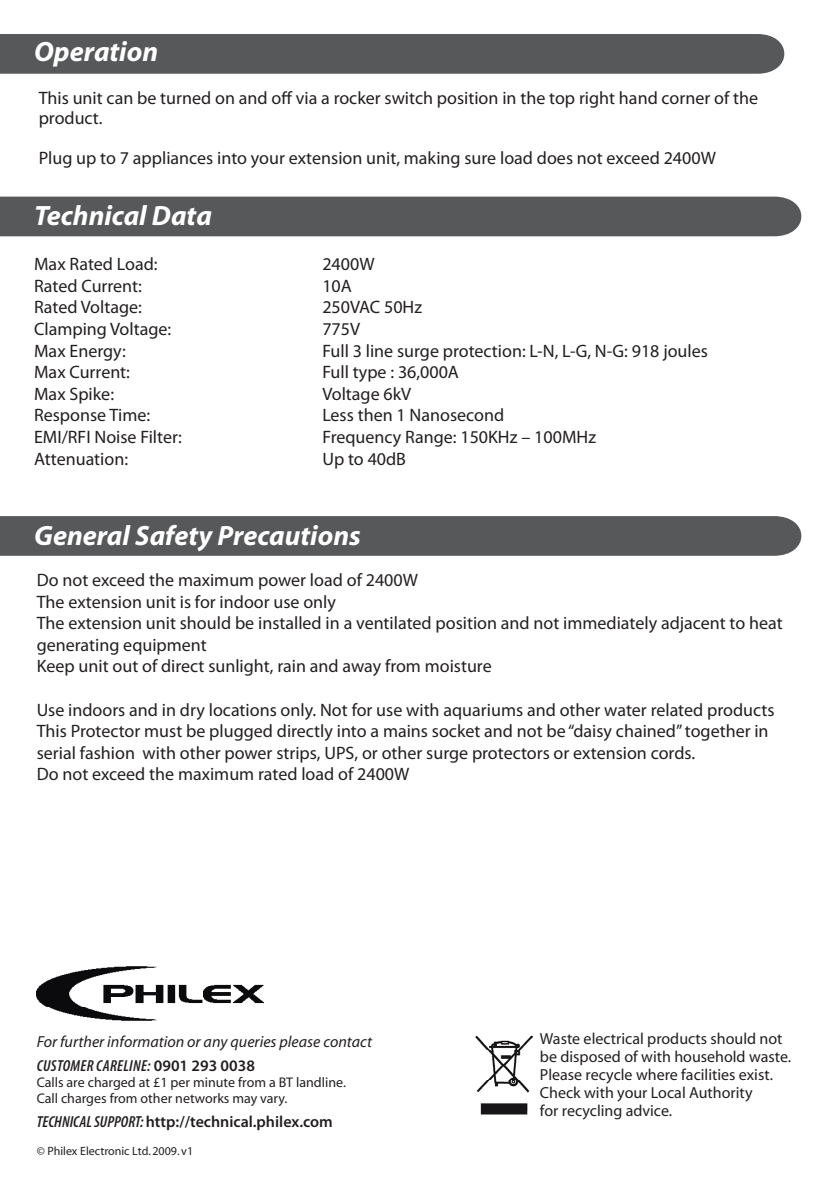
<style>
.page{position:relative;width:840px;height:1191px;background:#fff}
.page>*{position:absolute;margin:0;border:0;box-sizing:border-box;transform-origin:0 0}
.t1{font:italic 700 28px "Myriad";color:#fff}
.t2{font:18px/21.6px "Myriad Pro";color:#231f20}
.t3{font:16px/18px "Myriad";color:#231f20}
.t4{font:italic 16px "Myriad";color:#231f20}
.t5{font:600 16px "Myriad Pro";color:#231f20}
.t6{font:italic 600 condensed 16px "Myriad Pro";letter-spacing:.02em;color:#231f20}
.t7{font:14px/16px "Myriad";color:#231f20}
.t8{font:12px "Myriad";color:#231f20}
.s1{font-style:normal;font-stretch:normal}
.s2{font-style:italic;font-stretch:condensed}
</style>
<div class="page">
<img style="left:475px;top:1035px;width:57px;height:79px">
<div style="left:0;top:34px;width:785px;height:40px;background:#57585a"></div>
<div style="left:0;top:196px;width:802px;height:41px;background:#57585a"></div>
<img style="left:37px;top:966px;width:226px;height:55px">
<div style="left:0;top:516px;width:802px;height:40px;background:#57585a"></div>
<h1 class="t1" style="left:34px;top:37px;width:125px">Operation</h1>
<p class="t2" style="left:39px;top:88px;width:720px;line-height:20px">This unit can be turned on and off via a rocker switch position in the top right hand corner of the product.</p>
<p class="t2" style="left:39px;top:147px;width:678px">Plug up to 7 appliances into your extension unit, making sure load does not exceed 2400W</p>
<h1 class="t1" style="left:34px;top:201px;width:179px">Technical Data</h1>
<p class="t2" style="left:34px;top:253px;width:125px">Max Rated Load:</p>
<p class="t2" style="left:322px;top:253px;width:54px">2400W</p>
<p class="t2" style="left:34px;top:275px;width:109px">Rated Current:</p>
<p class="t2" style="left:322px;top:275px;width:31px">10A</p>
<p class="t2" style="left:34px;top:296px;width:109px">Rated Voltage:</p>
<p class="t2" style="left:322px;top:296px;width:101px">250VAC 50Hz</p>
<p class="t2" style="left:34px;top:318px;width:139px">Clamping Voltage:</p>
<p class="t2" style="left:322px;top:318px;width:39px">775V</p>
<p class="t2" style="left:34px;top:339px;width:93px">Max Energy:</p>
<p class="t2" style="left:322px;top:339px;width:387px">Full 3 line surge protection: L-N, L-G, N-G: 918 joules</p>
<p class="t2" style="left:34px;top:361px;width:97px">Max Current:</p>
<p class="t2" style="left:322px;top:361px;width:138px">Full type : 36,000A</p>
<p class="t2" style="left:34px;top:383px;width:81px">Max Spike:</p>
<p class="t2" style="left:322px;top:383px;width:90px">Voltage 6kV</p>
<p class="t2" style="left:34px;top:404px;width:117px">Response Time:</p>
<p class="t2" style="left:322px;top:404px;width:183px">Less then 1 Nanosecond</p>
<p class="t2" style="left:34px;top:426px;width:149px">EMI/RFI Noise Filter:</p>
<p class="t2" style="left:322px;top:426px;width:275px">Frequency Range: 150KHz – 100MHz</p>
<p class="t2" style="left:34px;top:447px;width:95px">Attenuation:</p>
<p class="t2" style="left:322px;top:447px;width:85px">Up to 40dB</p>
<h1 class="t1" style="left:34px;top:521px;width:328px">General Safety Precautions</h1>
<p class="t2" style="left:37px;top:569px;width:747px">Do not exceed the maximum power load of 2400W<br>The extension unit is for indoor use only<br>The extension unit should be installed in a ventilated position and not immediately adjacent to heat generating equipment<br>Keep unit out of direct sunlight, rain and away from moisture</p>
<p class="t2" style="left:37px;top:698px;width:738px">Use indoors and in dry locations only. Not for use with aquariums and other water related products This Protector must be plugged directly into a mains socket and not be “daisy chained” together in serial fashion with other power strips, UPS, or other surge protectors or extension cords.<br>Do not exceed the maximum rated load of 2400W</p>
<p class="t4" style="left:37px;top:1033px;width:337px">For further information or any queries please contact</p>
<p class="t6" style="left:37px;top:1056px;width:219px">CUSTOMER CARELINE: <span class="s1">0901 293 0038</span></p>
<p class="t7" style="left:37px;top:1075px;width:310px">Calls are charged at £1 per minute from a BT landline.<br>Call charges from other networks may vary.</p>
<p class="t5" style="left:37px;top:1111px;width:297px"><span class="s2">TECHNICAL SUPPORT:</span> http://technical.philex.com</p>
<p class="t8" style="left:37px;top:1144px;width:158px">© Philex Electronic Ltd. 2009. v1</p>
<p class="t3" style="left:539px;top:1030px;width:252px">Waste electrical products should not be disposed of with household waste.<br>Please recycle where facilities exist.<br>Check with your Local Authority<br>for recycling advice.</p>
</div>
